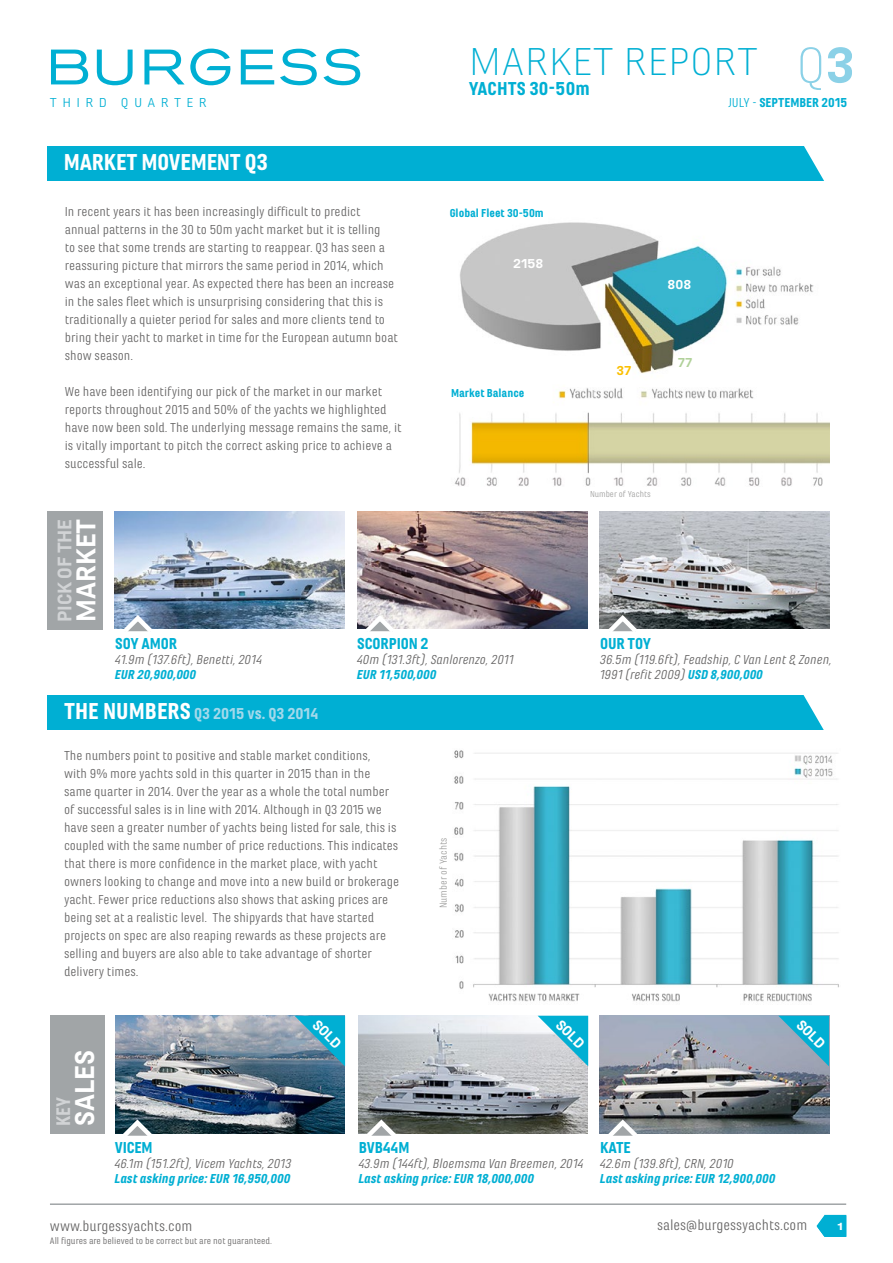
<style>
.page{position:relative;width:893px;height:1263px;background:#fff}
.page>*{position:absolute;margin:0;border:0;box-sizing:border-box;transform-origin:0 0}
.t1{font:300 52.5px "Marianina X Wd FY";color:#8bd1e7}
.t2{font:300 40.5px "Marianina X Wd FY";letter-spacing:.005em;color:#00afd3}
.t3{font:900 28.5px "Marianina X Wd FY";color:#fff}
.t4{font:900 24px "Marianina Wd FY";letter-spacing:-.01em;color:#fff}
.t5{font:900 20.55px "Marianina X Wd FY";letter-spacing:-.02em;color:#d1d3d5}
.t6{font:900 20.55px "Marianina Wd FY";color:#d1d3d5}
.t7{font:900 19.5px "Marianina Wd FY";letter-spacing:.005em;color:#00afd3}
.t8{font:900 16.5px "Marianina Wd FY";letter-spacing:-.01em;color:#00afd3}
.t9{font:900 16.5px "Marianina Wd FY";color:#a3d9eb}
.t10{font:15px "Marianina Wd FY";color:#646363}
.t11{font:900 15px "Marianina X Wd FY";color:#fff}
.t12{font:13.5px/18px "Marianina Wd FY";color:#646363}
.t13{font:italic 13.5px/15px "Marianina Wd FY";color:#646363}
.t14{font:italic 900 13.5px "Marianina Wd FY";color:#00afd3}
.t15{font:900 13.5px "Marianina Wd FY";color:#00afd3}
.t16{font:13.5px "Marianina X Wd FY";letter-spacing:.4em;color:#00afd3}
.t17{font:900 13.5px "Marianina X Wd FY";color:#fff}
.t18{font:900 13.5px "Marianina X Wd FY";color:#fbbf00}
.t19{font:900 13.5px "Marianina X Wd FY";color:#b0d199}
.t20{font:900 12px "Marianina Wd FY";color:#00afd3}
.t21{font:10.5px "Marianina Wd FY";color:#9d9d9c}
.t22{font:900 10.5px "Marianina Wd FY";color:#fff}
.t23{font:700 expanded 10.35px "Helvetica Neue";color:#fff}
.t24{font:9.75px "Marianina Wd FY";color:#646363}
.t25{font:9px "Marianina Wd FY";color:#9d9d9c}
.s1{font-weight:900}
.s2{font-weight:400}
.s3{font-size:24px;color:#fff}
.s4{font-weight:900;color:#00afd3}
</style>
<div class="page">
<img style="left:115px;top:1016px;width:230px;height:117px">
<svg style="left:118px;top:1116px;width:39px;height:20px"></svg>
<img style="left:358px;top:511px;width:229px;height:118px">
<svg style="left:360px;top:612px;width:39px;height:20px"></svg>
<div style="left:48px;top:147px;width:781px;height:34px;background:#00afd3"></div>
<svg style="left:816px;top:1215px;width:30px;height:22px"></svg>
<hr style="left:50px;top:1203px;width:796px;height:2px;background:#a1a5a7">
<img style="left:454px;top:750px;width:385px;height:252px">
<img style="left:454px;top:388px;width:375px;height:98px">
<div style="left:48px;top:695px;width:781px;height:34px;background:#00afd3"></div>
<div style="left:50px;top:1016px;width:54px;height:118px;background:#a1a5a7"></div>
<img style="left:599px;top:1016px;width:230px;height:117px">
<img style="left:358px;top:1016px;width:230px;height:117px">
<svg style="left:603px;top:1116px;width:39px;height:20px"></svg>
<svg style="left:362px;top:1116px;width:39px;height:20px"></svg>
<svg style="left:798px;top:695px;width:31px;height:35px"></svg>
<div style="left:48px;top:511px;width:55px;height:118px;background:#a1a5a7"></div>
<img style="left:115px;top:511px;width:229px;height:118px">
<img style="left:599px;top:511px;width:230px;height:118px">
<svg style="left:118px;top:612px;width:39px;height:20px"></svg>
<svg style="left:603px;top:612px;width:39px;height:20px"></svg>
<img style="left:460px;top:222px;width:354px;height:151px">
<svg style="left:798px;top:146px;width:31px;height:35px"></svg>
<svg style="left:51px;top:49px;width:309px;height:36px"></svg>
<svg style="left:294px;top:1016px;width:51px;height:50px;background:#3d9eb9"></svg>
<svg style="left:538px;top:1016px;width:50px;height:50px;background:#6ac2d6"></svg>
<svg style="left:778px;top:1016px;width:51px;height:50px;background:#50aac4"></svg>
<h2 class="t2" style="left:469px;top:40px;width:291px">MARKET REPORT</h2>
<h3 class="t7" style="left:469px;top:78px;width:122px">YACHTS 30-50m</h3>
<h1 class="t1" style="left:796px;top:37px;width:60px">Q<span class="s1">3</span></h1>
<p class="t16" style="left:50px;top:96px;width:158px">THIRD QUARTER</p>
<p class="t15" style="left:728px;top:96px;width:121px"><span class="s2">JULY -</span> SEPTEMBER 2015</p>
<h3 class="t4" style="left:64px;top:149px;width:206px">MARKET MOVEMENT Q3</h3>
<p class="t12" style="left:65px;top:203px;width:335px">In recent years it has been increasingly difficult to predict annual patterns in the 30 to 50m yacht market but it is telling<br>to see that some trends are starting to reappear. Q3 has seen a reassuring picture that mirrors the same period in 2014, which was an exceptional year. As expected there has been an increase in the sales fleet which is unsurprising considering that this is traditionally a quieter period for sales and more clients tend to bring their yacht to market in time for the European autumn boat show season.</p>
<p class="t12" style="left:65px;top:383px;width:338px">We have been identifying our pick of the market in our market reports throughout 2015 and 50% of the yachts we highlighted have now been sold. The underlying message remains the same, it is vitally important to pitch the correct asking price to achieve a successful sale.</p>
<h3 class="t5" style="left:54px;top:622px;width:104px;rotate:-90deg">PICK OF THE</h3>
<h3 class="t3" style="left:71px;top:622px;width:105px;rotate:-90deg">MARKET</h3>
<p class="t20" style="left:450px;top:206px;width:96px">Global Fleet 30-50m</p>
<p class="t17" style="left:513px;top:256px;width:32px">2158</p>
<p class="t20" style="left:451px;top:386px;width:75px">Market Balance</p>
<p class="t8" style="left:115px;top:634px;width:63px">SOY AMOR</p>
<p class="t13" style="left:115px;top:652px;width:149px">41.9m (137.6ft), Benetti, 2014</p>
<p class="t14" style="left:115px;top:667px;width:83px">EUR 20,900,000</p>
<p class="t9" style="left:64px;top:704px;width:256px"><span class="s3">THE NUMBERS</span> Q3 2015 vs. Q3 2014</p>
<p class="t8" style="left:357px;top:634px;width:73px">SCORPION 2</p>
<p class="t13" style="left:357px;top:652px;width:158px">40m (131.3ft), Sanlorenzo, 2011</p>
<p class="t14" style="left:357px;top:667px;width:81px">EUR 11,500,000</p>
<p class="t12" style="left:64px;top:747px;width:337px">The numbers point to positive and stable market conditions,<br>with 9% more yachts sold in this quarter in 2015 than in the same quarter in 2014. Over the year as a whole the total number of successful sales is in line with 2014. Although in Q3 2015 we have seen a greater number of yachts being listed for sale, this is coupled with the same number of price reductions. This indicates that there is more confidence in the market place, with yacht owners looking to change and move into a new build or brokerage yacht. Fewer price reductions also shows that asking prices are being set at a realistic level. The shipyards that have started projects on spec are also reaping rewards as these projects are selling and buyers are also able to take advantage of shorter delivery times.</p>
<p class="t21" style="left:438px;top:908px;width:72px;rotate:-90deg">Number of Yachts</p>
<p class="t18" style="left:617px;top:363px;width:16px">37</p>
<p class="t17" style="left:667px;top:277px;width:25px">808</p>
<p class="t19" style="left:678px;top:356px;width:16px">77</p>
<p class="t25" style="left:590px;top:489px;width:62px">Number of Yachts</p>
<p class="t8" style="left:600px;top:634px;width:53px">OUR TOY</p>
<p class="t13" style="left:600px;top:652px;width:234px">36.5m (119.6ft), Feadship, C Van Lent &amp; Zonen,<br>1991 (refit 2009) <span class="s4">USD 8,900,000</span></p>
<h3 class="t3" style="left:69px;top:1126px;width:78px;rotate:-90deg">SALES</h3>
<h3 class="t6" style="left:52px;top:1126px;width:31px;rotate:-90deg">KEY</h3>
<p class="t8" style="left:115px;top:1139px;width:39px">VICEM</p>
<p class="t13" style="left:115px;top:1156px;width:179px">46.1m (151.2ft), Vicem Yachts, 2013</p>
<p class="t14" style="left:115px;top:1171px;width:177px">Last asking price: EUR 16,950,000</p>
<p class="t10" style="left:50px;top:1217px;width:144px">www.burgessyachts.com</p>
<p class="t24" style="left:50px;top:1235px;width:224px">All figures are believed to be correct but are not guaranteed.</p>
<p class="t11" style="left:321px;top:1016px;width:35px;rotate:45deg">SOLD</p>
<p class="t11" style="left:564px;top:1016px;width:35px;rotate:45deg">SOLD</p>
<p class="t11" style="left:805px;top:1016px;width:35px;rotate:45deg">SOLD</p>
<p class="t8" style="left:359px;top:1139px;width:52px">BVB44M</p>
<p class="t13" style="left:359px;top:1156px;width:227px">43.9m (144ft), Bloemsma Van Breemen, 2014</p>
<p class="t14" style="left:359px;top:1171px;width:177px">Last asking price: EUR 18,000,000</p>
<p class="t8" style="left:600px;top:1139px;width:32px">KATE</p>
<p class="t13" style="left:600px;top:1156px;width:135px">42.6m (139.8ft), CRN, 2010</p>
<p class="t14" style="left:600px;top:1171px;width:177px">Last asking price: EUR 12,900,000</p>
<p class="t10" style="left:657px;top:1217px;width:152px">sales@burgessyachts.com</p>
<p class="t22" style="left:838px;top:1220px;width:6px">1</p>
<p class="t23" style="left:837px;top:1220px;width:7px">1</p>
</div>
